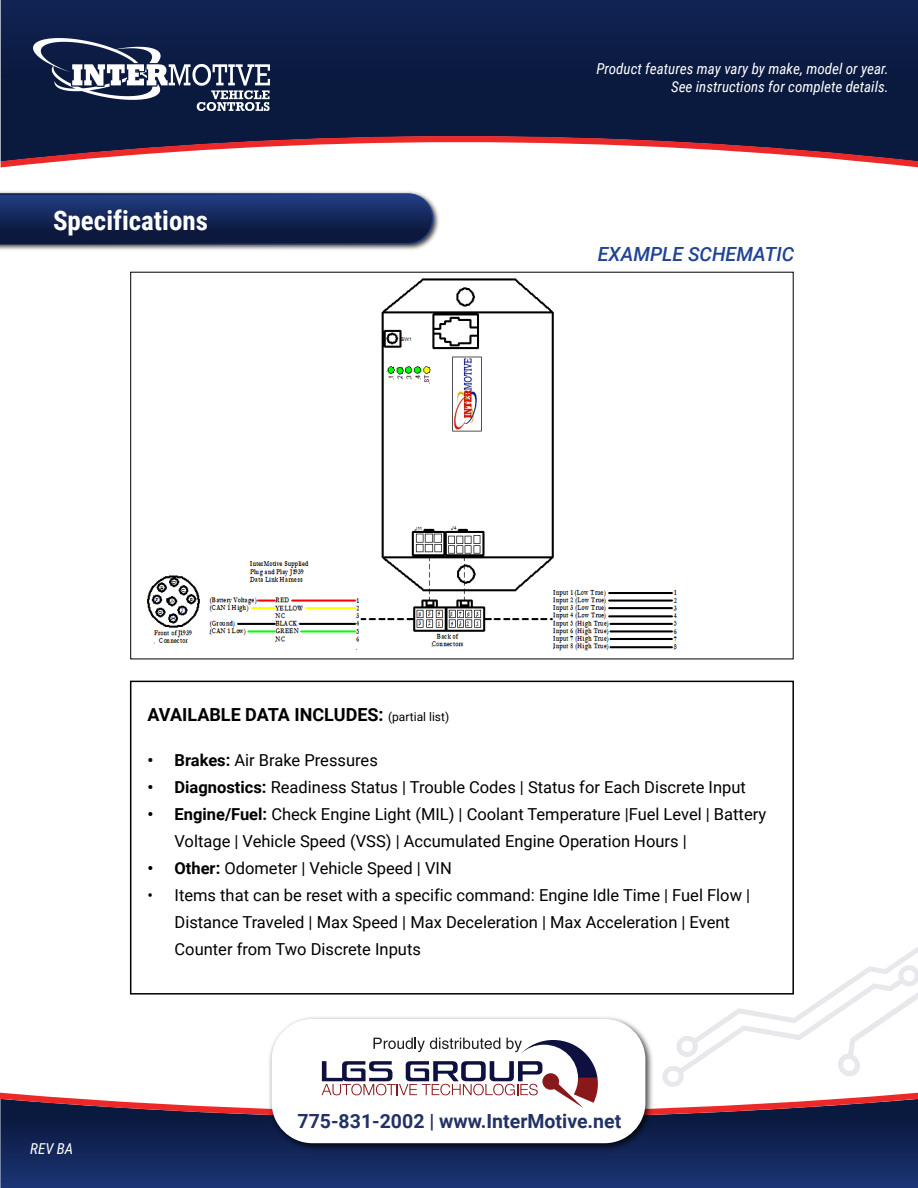
<style>
.page{position:relative;width:918px;height:1188px;background:#fff}
.page>*{position:absolute;margin:0;border:0;box-sizing:border-box;transform-origin:0 0}
.t1{font:700 27px "Roboto Condensed";color:#fff}
.t2{font:700 19.5px "Roboto";color:#223266}
.t3{font:italic 500 19.5px "Roboto";color:#204396}
.t4{font:700 18px "Roboto";color:#000}
.t5{font:16.5px/27px "Roboto";color:#000}
.t6{font:italic 15px/18px "Roboto Condensed";color:#fff;text-align:right}
.s1{font-weight:400;font-size:12px}
.s2{font-weight:700}
</style>
<div class="page">
<svg style="left:0;top:1129px;width:918px;height:59px;background:#152a61"></svg>
<svg style="left:1px;top:0;width:917px;height:128px;background:#0c1c45"></svg>
<svg style="left:1px;top:128px;width:917px;height:39px"></svg>
<img style="left:266px;top:1017px;width:391px;height:138px">
<div style="left:272px;top:1019px;width:373px;height:124px;background:#fff;border-radius:41px"></div>
<svg style="left:676px;top:947px;width:242px;height:114px"></svg>
<img style="left:34px;top:39px;width:236px;height:72px">
<img style="left:521px;top:1040px;width:71px;height:21px">
<svg style="left:0;top:1061px;width:918px;height:68px"></svg>
<svg style="left:373px;top:1038px;width:127px;height:14px"></svg>
<svg style="left:506px;top:1038px;width:16px;height:14px"></svg>
<img style="left:0;top:191px;width:439px;height:59px">
<svg style="left:0;top:193px;width:433px;height:52px;background:#172a5a"></svg>
<img style="left:147px;top:278px;width:531px;height:372px">
<div style="left:130px;top:681px;width:664px;height:314px;border:2px solid #000"></div>
<h1 class="t1" style="left:53px;top:201px;width:156px">Specifications</h1>
<p class="t6" style="left:596px;top:59px;width:294px">Product features may vary by make, model or year.<br>See instructions for complete details.</p>
<p class="t3" style="left:598px;top:240px;width:198px">EXAMPLE SCHEMATIC</p>
<p class="t4" style="left:148px;top:702px;width:303px">AVAILABLE DATA INCLUDES: <span class="s1">(partial list)</span></p>
<p class="t5" style="left:148px;top:746px;width:232px"><span class="s2">• Brakes:</span> Air Brake Pressures</p>
<p class="t5" style="left:148px;top:773px;width:600px"><span class="s2">• Diagnostics:</span> Readiness Status | Trouble Codes | Status for Each Discrete Input</p>
<p class="t5" style="left:175px;top:800px;width:593px;text-indent:-27px"><span class="s2">• Engine/Fuel:</span> Check Engine Light (MIL) | Coolant Temperature |Fuel Level | Battery<br>Voltage | Vehicle Speed (VSS) | Accumulated Engine Operation Hours |</p>
<p class="t5" style="left:148px;top:854px;width:306px"><span class="s2">• Other:</span> Odometer | Vehicle Speed | VIN</p>
<p class="t5" style="left:175px;top:881px;width:577px;text-indent:-27px">• Items that can be reset with a specific command: Engine Idle Time | Fuel Flow |<br>Distance Traveled | Max Speed | Max Deceleration | Max Acceleration | Event<br>Counter from Two Discrete Inputs</p>
<p class="t6" style="left:30px;top:1139px;width:45px">REV BA</p>
<p class="t2" style="left:298px;top:1107px;width:325px">775-831-2002 | www.InterMotive.net</p>
</div>
